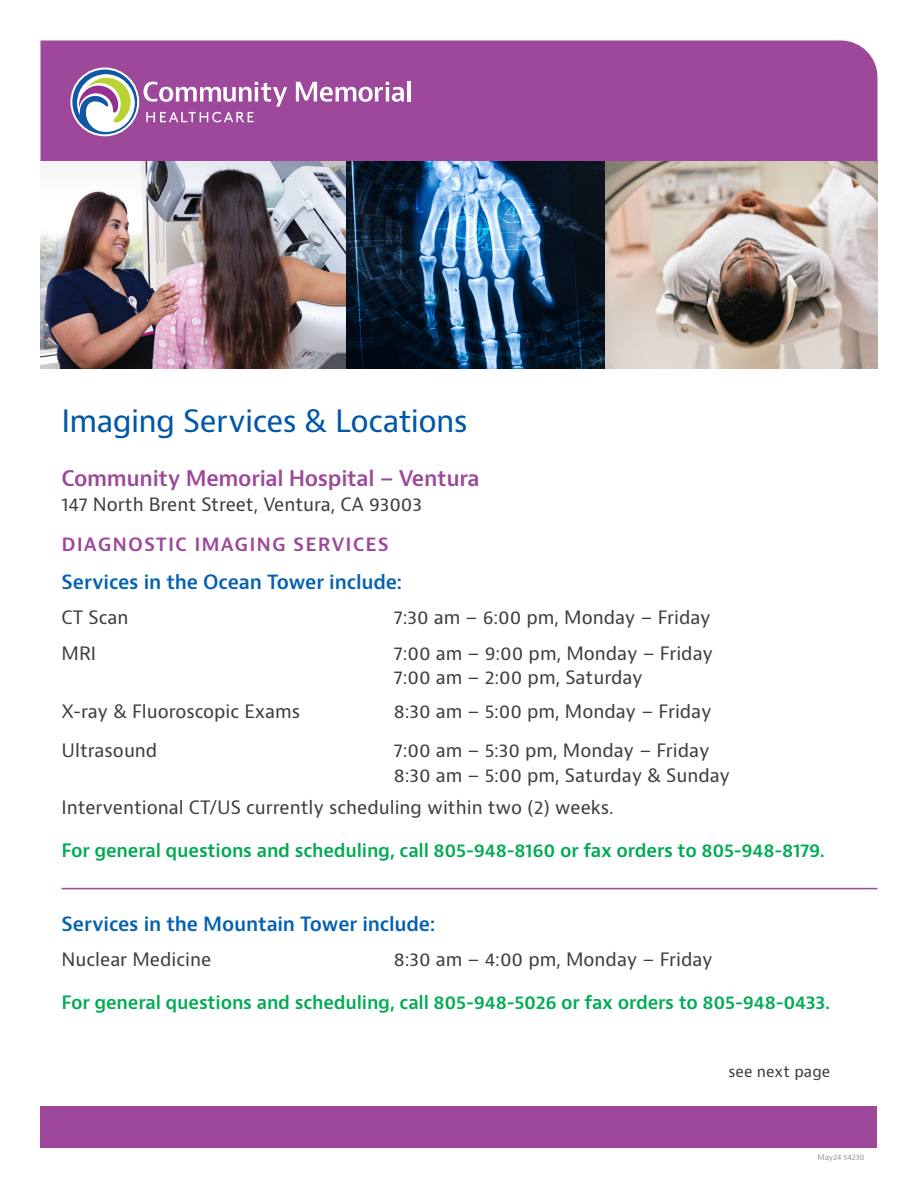
<style>
.page{position:relative;width:918px;height:1188px;background:#fff}
.page>*{position:absolute;margin:0;border:0;box-sizing:border-box;transform-origin:0 0}
.Title_-_Any_color{font:30px "Bernino Sans";letter-spacing:-.02em;color:#0157a7}
.Flyer_Main_Head_36_46{font:600 21px "Bernino Sans";letter-spacing:-.015em;color:#9d489b}
.Flyer_Sub_CAPS{font:600 19.5px "Bernino Sans";letter-spacing:.05em;color:#9d489b}
.Flyer_SB_Bold_Callout_Color{font:600 19.2px "Bernino Sans";letter-spacing:-.01em;color:#0461b0}
.Flyer_Body{font:18px/24.6px "Bernino Sans";color:#3e3e3f}
.Flyer_Body-2{font:600 18px "Bernino Sans";letter-spacing:-.01em;color:#00ab54}
.Flyer_Body-3{font:600 18px "Bernino Sans";letter-spacing:-.01em;color:#00aa52}
.see_next_page{font:15px "Bernino Sans";letter-spacing:.005em;color:#3e3e3f}
.cmh_date-code{font:7.5px "Bernino Sans";letter-spacing:-.01em;color:#939598}
</style>
<div class="page">
<div style="left:40px;top:40px;width:838px;height:121px;background:#9d489b"></div>
<div style="left:40px;top:1106px;width:838px;height:42px;background:#9d489b"></div>
<svg style="left:70px;top:68px;width:69px;height:68px"></svg>
<svg style="left:144px;top:82px;width:143px;height:40px"></svg>
<svg style="left:296px;top:82px;width:108px;height:20px"></svg>
<hr style="left:407px;top:81px;width:3px;height:20px;background:#fff">
<svg style="left:72px;top:70px;width:65px;height:64px"></svg>
<img style="left:40px;top:161px;width:566px;height:208px">
<img style="left:606px;top:161px;width:272px;height:208px">
<svg style="left:40px;top:161px;width:307px;height:41px"></svg>
<hr style="left:62px;top:888px;width:816px;height:1px;background:#9d489b">
<p class="Title_-_Any_color" style="left:62px;top:402px;width:408px">Imaging Services &amp; Locations</p>
<p class="Flyer_Main_Head_36_46" style="left:62px;top:464px;width:420px">Community Memorial Hospital – Ventura</p>
<p class="Flyer_Body" style="left:62px;top:493px;width:362px">147 North Brent Street, Ventura, CA 93003</p>
<p class="Flyer_Sub_CAPS" style="left:62px;top:531px;width:329px">DIAGNOSTIC IMAGING SERVICES</p>
<p class="Flyer_SB_Bold_Callout_Color" style="left:62px;top:570px;width:342px">Services in the Ocean Tower include:</p>
<p class="Flyer_Body" style="left:62px;top:606px;width:68px">CT Scan</p>
<p class="Flyer_Body" style="left:394px;top:606px;width:318px">7:30 am – 6:00 pm, Monday – Friday</p>
<p class="Flyer_Body" style="left:62px;top:641px;width:36px">MRI</p>
<p class="Flyer_Body" style="left:394px;top:641px;width:321px">7:00 am – 9:00 pm, Monday – Friday<br>7:00 am – 2:00 pm, Saturday</p>
<p class="Flyer_Body" style="left:62px;top:700px;width:240px">X-ray &amp; Fluoroscopic Exams</p>
<p class="Flyer_Body" style="left:394px;top:700px;width:319px">8:30 am – 5:00 pm, Monday – Friday</p>
<p class="Flyer_Body" style="left:62px;top:739px;width:97px">Ultrasound</p>
<p class="Flyer_Body" style="left:394px;top:739px;width:338px">7:00 am – 5:30 pm, Monday – Friday<br>8:30 am – 5:00 pm, Saturday &amp; Sunday</p>
<p class="Flyer_Body" style="left:62px;top:796px;width:554px">Interventional CT/US currently scheduling within two (2) weeks.</p>
<p class="Flyer_Body-3" style="left:62px;top:839px;width:765px">For general questions and scheduling, call 805-948-8160 or fax orders to 805-948-8179.</p>
<p class="Flyer_SB_Bold_Callout_Color" style="left:62px;top:912px;width:376px">Services in the Mountain Tower include:</p>
<p class="Flyer_Body" style="left:62px;top:948px;width:151px">Nuclear Medicine</p>
<p class="Flyer_Body" style="left:394px;top:948px;width:320px">8:30 am – 4:00 pm, Monday – Friday</p>
<p class="Flyer_Body-2" style="left:62px;top:991px;width:770px">For general questions and scheduling, call 805-948-5026 or fax orders to 805-948-0433.</p>
<p class="see_next_page" style="left:728px;top:1062px;width:103px">see next page</p>
<p class="cmh_date-code" style="left:818px;top:1152px;width:49px">May24 54230</p>
</div>
